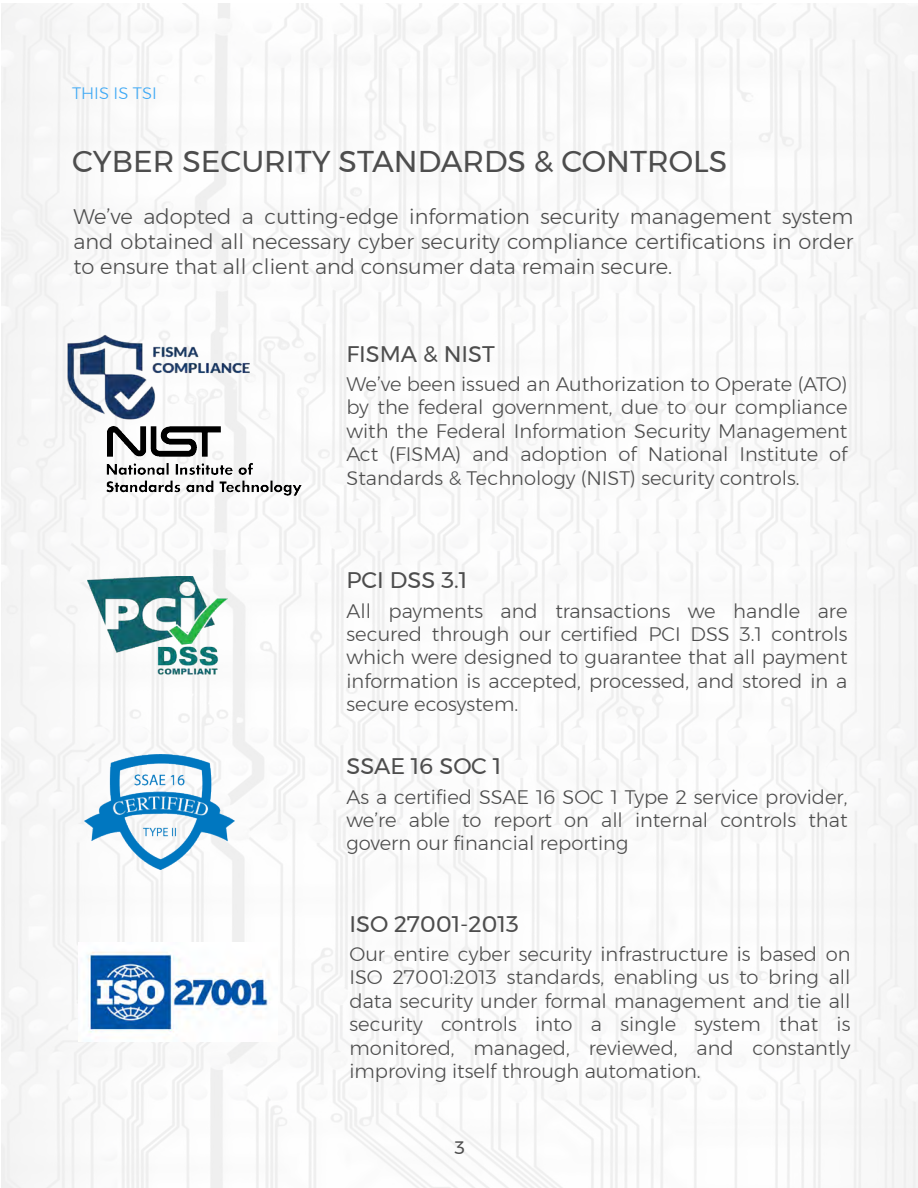
<style>
.page{position:relative;width:918px;height:1188px;background:#fff}
.page>*{position:absolute;margin:0;border:0;box-sizing:border-box;transform-origin:0 0}
.t1{font:30px "Montserrat";color:#4d4d4d}
.t2{font:22.5px "Montserrat";color:#4d4d4d}
.t3{font:300 21px/25.2px "Montserrat";color:#4d4d4d;text-align:justify}
.t4{font:300 19.5px/23.4px "Montserrat";color:#4d4d4d;text-align:justify}
.t5{font:18px "Montserrat";color:#4d4d4d}
.t6{font:300 16.5px "Montserrat";color:#3fa9f5}
</style>
<div class="page">
<img style="left:2px;top:3px;width:916px;height:1185px">
<img style="left:87px;top:576px;width:141px;height:100px">
<img style="left:84px;top:755px;width:151px;height:115px">
<img style="left:78px;top:942px;width:200px;height:100px">
<img style="left:63px;top:332px;width:191px;height:91px">
<img style="left:106px;top:424px;width:196px;height:73px">
<p class="t6" style="left:72px;top:81px;width:86px">THIS IS TSI</p>
<h1 class="t1" style="left:72px;top:138px;width:657px">CYBER SECURITY STANDARDS &amp; CONTROLS</h1>
<p class="t3" style="left:74px;top:204px;width:782px">We’ve adopted a cutting-edge information security management system and obtained all necessary cyber security compliance certifications in order to ensure that all client and consumer data remain secure.</p>
<p class="t2" style="left:346px;top:337px;width:150px">FISMA &amp; NIST</p>
<p class="t4" style="left:346px;top:372px;width:503px">We’ve been issued an Authorization to Operate (ATO) by the federal government, due to our compliance with the Federal Information Security Management Act (FISMA) and adoption of National Institute of Standards &amp; Technology (NIST) security controls.</p>
<p class="t2" style="left:346px;top:563px;width:122px">PCI DSS 3.1</p>
<p class="t4" style="left:346px;top:599px;width:503px">All payments and transactions we handle are secured through our certified PCI DSS 3.1 controls which were designed to guarantee that all payment information is accepted, processed, and stored in a secure ecosystem.</p>
<p class="t2" style="left:346px;top:749px;width:156px">SSAE 16 SOC 1</p>
<p class="t4" style="left:346px;top:785px;width:503px">As a certified SSAE 16 SOC 1 Type 2 service provider, we’re able to report on all internal controls that govern our financial reporting</p>
<p class="t2" style="left:350px;top:907px;width:171px">ISO 27001-2013</p>
<p class="t4" style="left:350px;top:942px;width:503px">Our entire cyber security infrastructure is based on ISO 27001:2013 standards, enabling us to bring all data security under formal management and tie all security controls into a single system that is monitored, managed, reviewed, and constantly improving itself through automation.</p>
<p class="t5" style="left:454px;top:1133px;width:12px">3</p>
</div>
